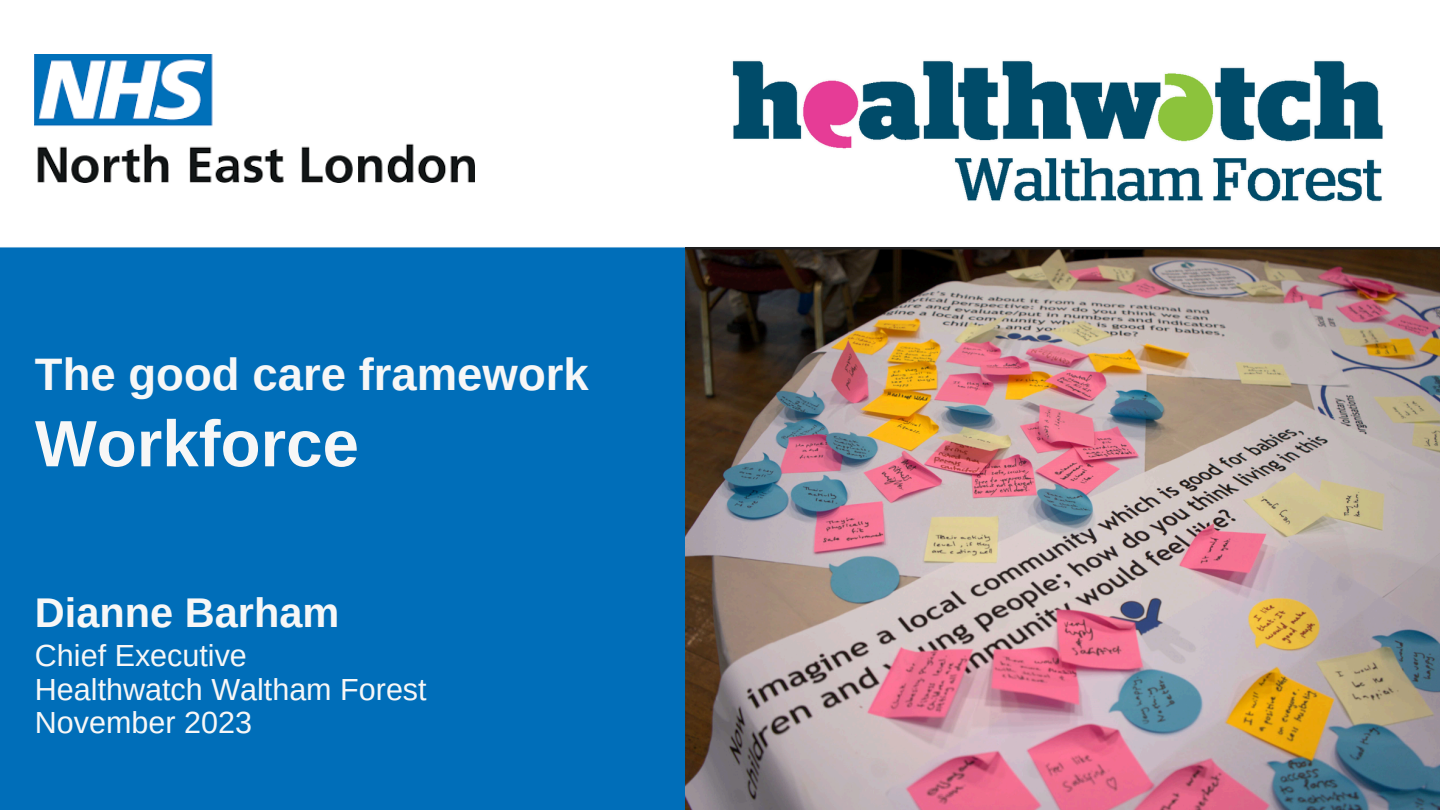
<style>
.page{position:relative;width:1440px;height:810px;background:#fff}
.page>*{position:absolute;margin:0;border:0;box-sizing:border-box;transform-origin:0 0}
.t1{font:700 65.5px "Arimo";color:#f7f7f7}
.t2{font:700 45.5px "Arimo";color:#f7f7f7}
.t3{font:700 41.5px "Arimo";color:#f7f7f7}
.t4{font:30.5px "Arimo";color:#f7f7f7}
</style>
<div class="page">
<div style="left:0;top:247px;width:1440px;height:563px;background:#006eb9"></div>
<img style="left:732px;top:60px;width:651px;height:142px">
<img style="left:686px;top:248px;width:754px;height:562px">
<img style="left:35px;top:55px;width:439px;height:128px">
<h1 class="t2" style="left:35px;top:348px;width:555px">The good care framework</h1>
<h2 class="t1" style="left:35px;top:407px;width:326px">Workforce</h2>
<p class="t3" style="left:35px;top:589px;width:306px">Dianne Barham</p>
<p class="t4" style="left:35px;top:638px;width:214px">Chief Executive</p>
<p class="t4" style="left:35px;top:672px;width:393px">Healthwatch Waltham Forest</p>
<p class="t4" style="left:35px;top:706px;width:219px">November 2023</p>
</div>
